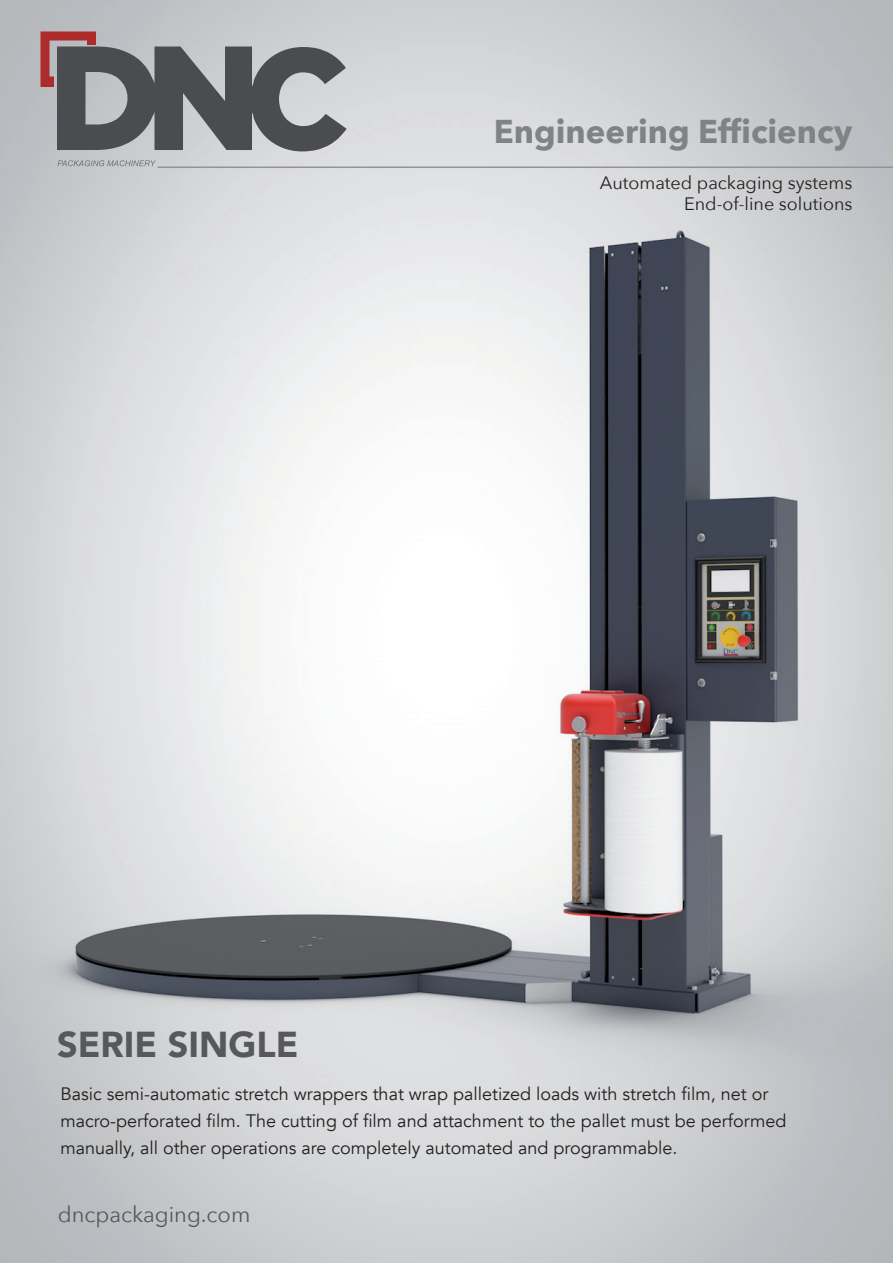
<style>
.page{position:relative;width:893px;height:1263px;background:#fff}
.page>*{position:absolute;margin:0;border:0;box-sizing:border-box;transform-origin:0 0}
.t1{font:900 36px "Avenir";color:#57585a}
.t2{font:700 33px "Avenir Next";color:#808285}
.t3{font:21.9px "Avenir Next";color:#57585a}
.t4{font:18px/27px "Avenir";color:#231f20}
.t5{font:18px/21.6px "Avenir Next";color:#231f20;text-align:right}
</style>
<div class="page">
<img style="left:0;top:0;width:893px;height:1263px">
<svg style="left:58px;top:160px;width:98px;height:6px"></svg>
<hr style="left:158px;top:166px;width:735px;height:2px;background:#919398">
<svg style="left:40px;top:32px;width:307px;height:119px;background:#828183"></svg>
<h2 class="t2" style="left:494px;top:102px;width:360px">Engineering Efficiency</h2>
<p class="t5" style="left:600px;top:171px;width:254px">Automated packaging systems<br>End-of-line solutions</p>
<h1 class="t1" style="left:57px;top:1014px;width:243px">SERIE SINGLE</h1>
<p class="t4" style="left:60px;top:1081px;width:728px">Basic semi-automatic stretch wrappers that wrap palletized loads with stretch film, net or macro-perforated film. The cutting of film and attachment to the pallet must be performed manually, all other operations are completely automated and programmable.</p>
<p class="t3" style="left:58px;top:1196px;width:194px">dncpackaging.com</p>
</div>
